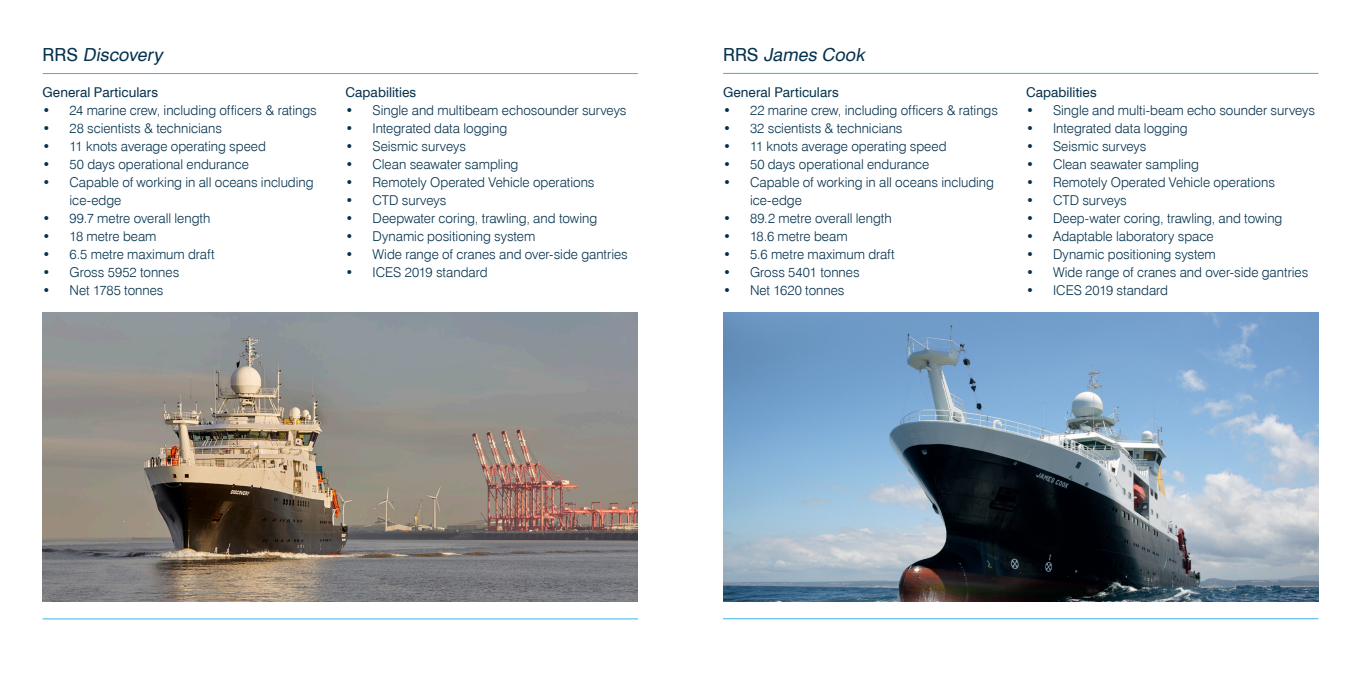
<style>
.page{position:relative;width:1361px;height:681px;background:#fff}
.page>*{position:absolute;margin:0;border:0;box-sizing:border-box;transform-origin:0 0}
.t1{font:italic 18px "Swiss 721 BT";color:#05324e}
.t2{font:300 13.5px/18px "Swiss 721 BT";color:#05324e}
.t3{font:13.5px "Swiss 721 BT";letter-spacing:.005em;color:#05324e}
.s1{font-style:normal}
</style>
<div class="page">
<hr style="left:723px;top:618px;width:595px;height:1px;background:#3bb3e6">
<hr style="left:723px;top:73px;width:595px;height:1px;background:#3bb3e6">
<img style="left:723px;top:313px;width:595px;height:288px">
<hr style="left:43px;top:618px;width:595px;height:1px;background:#3bb3e6">
<hr style="left:43px;top:73px;width:595px;height:1px;background:#3bb3e6">
<img style="left:43px;top:313px;width:595px;height:288px">
<p class="t1" style="left:43px;top:43px;width:125px"><span class="s1">R R S</span> Discovery</p>
<p class="t3" style="left:43px;top:84px;width:117px">General Particulars</p>
<p class="t2" style="left:43px;top:101px;width:276px">• 24 marine crew, including officers &amp; ratings</p>
<p class="t2" style="left:43px;top:119px;width:181px">• 28 scientists &amp; technicians</p>
<p class="t2" style="left:43px;top:137px;width:225px">• 11 knots average operating speed</p>
<p class="t2" style="left:43px;top:155px;width:208px">• 50 days operational endurance</p>
<p class="t2" style="left:70px;top:173px;width:245px;text-indent:-27px">• Capable of working in all oceans including ice-edge</p>
<p class="t2" style="left:43px;top:209px;width:169px">• 99.7 metre overall length</p>
<p class="t2" style="left:43px;top:227px;width:115px">• 18 metre beam</p>
<p class="t2" style="left:43px;top:245px;width:174px">• 6.5 metre maximum draft</p>
<p class="t2" style="left:43px;top:263px;width:138px">• Gross 5952 tonnes</p>
<p class="t2" style="left:43px;top:281px;width:122px">• Net 1785 tonnes</p>
<p class="t3" style="left:345px;top:84px;width:72px">Capabilities</p>
<p class="t2" style="left:345px;top:101px;width:282px">• Single and multibeam echosounder surveys</p>
<p class="t2" style="left:345px;top:119px;width:163px">• Integrated data logging</p>
<p class="t2" style="left:345px;top:137px;width:122px">• Seismic surveys</p>
<p class="t2" style="left:345px;top:155px;width:174px">• Clean seawater sampling</p>
<p class="t2" style="left:345px;top:173px;width:250px">• Remotely Operated Vehicle operations</p>
<p class="t2" style="left:345px;top:191px;width:102px">• CTD surveys</p>
<p class="t2" style="left:345px;top:209px;width:253px">• Deepwater coring, trawling, and towing</p>
<p class="t2" style="left:345px;top:227px;width:191px">• Dynamic positioning system</p>
<p class="t2" style="left:345px;top:245px;width:284px">• Wide range of cranes and over-side gantries</p>
<p class="t2" style="left:345px;top:263px;width:144px">• ICES 2019 standard</p>
<p class="t1" style="left:723px;top:43px;width:147px"><span class="s1">R R S</span> James Cook</p>
<p class="t3" style="left:723px;top:84px;width:117px">General Particulars</p>
<p class="t2" style="left:723px;top:101px;width:276px">• 22 marine crew, including officers &amp; ratings</p>
<p class="t2" style="left:723px;top:119px;width:181px">• 32 scientists &amp; technicians</p>
<p class="t2" style="left:723px;top:137px;width:225px">• 11 knots average operating speed</p>
<p class="t2" style="left:723px;top:155px;width:208px">• 50 days operational endurance</p>
<p class="t2" style="left:750px;top:173px;width:245px;text-indent:-27px">• Capable of working in all oceans including ice-edge</p>
<p class="t2" style="left:723px;top:209px;width:170px">• 89.2 metre overall length</p>
<p class="t2" style="left:723px;top:227px;width:126px">• 18.6 metre beam</p>
<p class="t2" style="left:723px;top:245px;width:173px">• 5.6 metre maximum draft</p>
<p class="t2" style="left:723px;top:263px;width:138px">• Gross 5401 tonnes</p>
<p class="t2" style="left:723px;top:281px;width:123px">• Net 1620 tonnes</p>
<p class="t3" style="left:1026px;top:84px;width:72px">Capabilities</p>
<p class="t2" style="left:1026px;top:101px;width:290px">• Single and multi-beam echo sounder surveys</p>
<p class="t2" style="left:1026px;top:119px;width:163px">• Integrated data logging</p>
<p class="t2" style="left:1026px;top:137px;width:122px">• Seismic surveys</p>
<p class="t2" style="left:1026px;top:155px;width:174px">• Clean seawater sampling</p>
<p class="t2" style="left:1026px;top:173px;width:250px">• Remotely Operated Vehicle operations</p>
<p class="t2" style="left:1026px;top:191px;width:102px">• CTD surveys</p>
<p class="t2" style="left:1026px;top:209px;width:258px">• Deep-water coring, trawling, and towing</p>
<p class="t2" style="left:1026px;top:227px;width:189px">• Adaptable laboratory space</p>
<p class="t2" style="left:1026px;top:245px;width:191px">• Dynamic positioning system</p>
<p class="t2" style="left:1026px;top:263px;width:284px">• Wide range of cranes and over-side gantries</p>
<p class="t2" style="left:1026px;top:281px;width:144px">• ICES 2019 standard</p>
</div>
